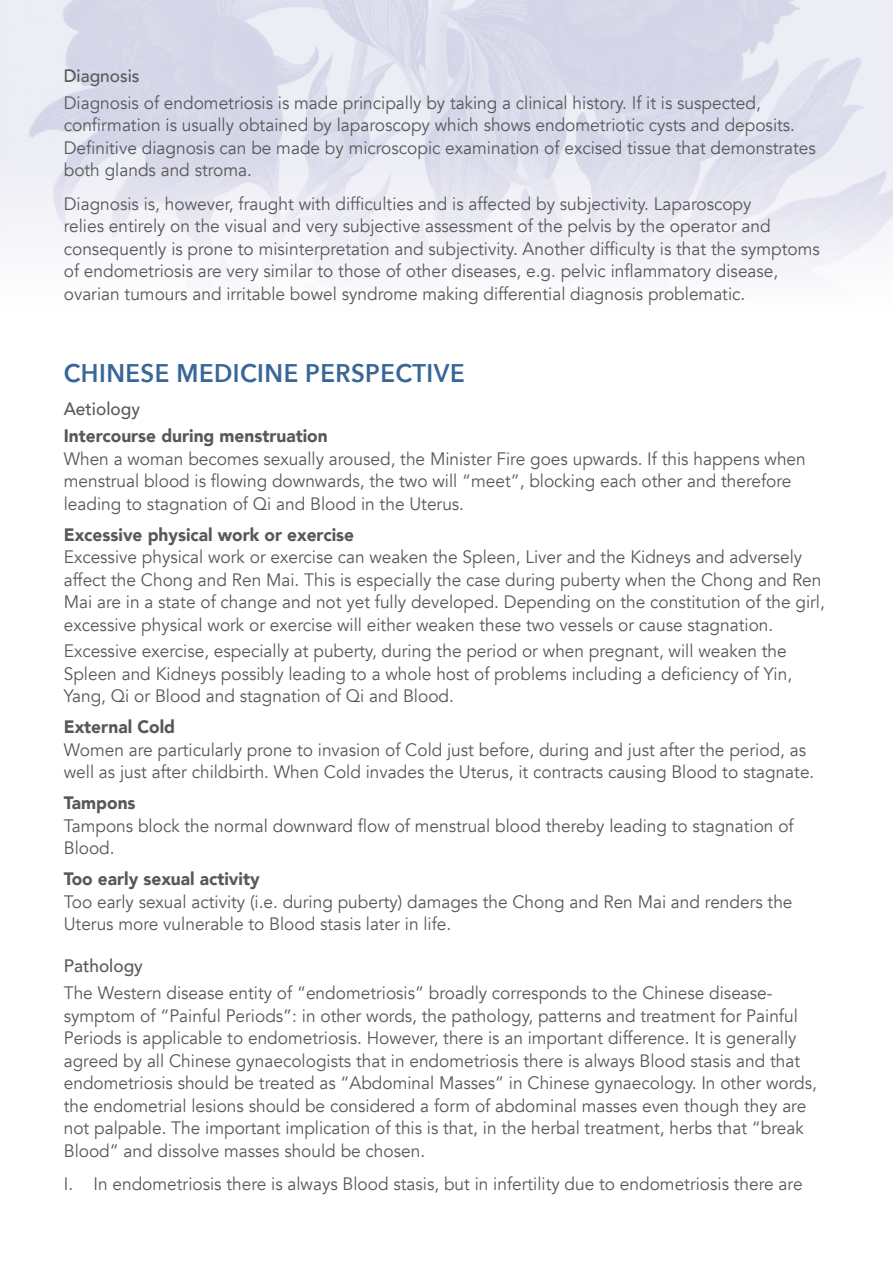
<style>
.page{position:relative;width:893px;height:1263px;background:#fff}
.page>*{position:absolute;margin:0;border:0;box-sizing:border-box;transform-origin:0 0}
.t1{font:600 25.5px "Avenir Next";letter-spacing:.02em;color:#386797;scale:.94 1}
.t2{font:18px/22.5px "Avenir";color:#57585a;scale:.96 1}
.t3{font:900 18px "Avenir";color:#57585a;scale:.96 1}
.t4{font:500 18px "Avenir";color:#57585a;scale:.96 1}
</style>
<div class="page">
<img style="left:7px;top:0;width:886px;height:273px">
<p class="t4" style="left:64px;top:60px;width:81px">Diagnosis</p>
<p class="t2" style="left:64px;top:91px;width:785px">Diagnosis of endometriosis is made principally by taking a clinical history. If it is suspected, confirmation is usually obtained by laparoscopy which shows endometriotic cysts and deposits.<br>Definitive diagnosis can be made by microscopic examination of excised tissue that demonstrates both glands and stroma.</p>
<p class="t2" style="left:64px;top:192px;width:789px">Diagnosis is, however, fraught with difficulties and is affected by subjectivity. Laparoscopy<br>relies entirely on the visual and very subjective assessment of the pelvis by the operator and consequently is prone to misinterpretation and subjectivity. Another difficulty is that the symptoms of endometriosis are very similar to those of other diseases, e.g. pelvic inflammatory disease, ovarian tumours and irritable bowel syndrome making differential diagnosis problematic.</p>
<p class="t1" style="left:64px;top:351px;width:428px">CHINESE MEDICINE PERSPECTIVE</p>
<p class="t4" style="left:64px;top:393px;width:81px">Aetiology</p>
<p class="t3" style="left:64px;top:420px;width:276px">Intercourse during menstruation</p>
<p class="t2" style="left:64px;top:447px;width:774px">When a woman becomes sexually aroused, the Minister Fire goes upwards. If this happens when menstrual blood is flowing downwards, the two will “meet”, blocking each other and therefore leading to stagnation of Qi and Blood in the Uterus.</p>
<p class="t3" style="left:64px;top:519px;width:304px">Excessive physical work or exercise</p>
<p class="t2" style="left:64px;top:546px;width:794px">Excessive physical work or exercise can weaken the Spleen, Liver and the Kidneys and adversely affect the Chong and Ren Mai. This is especially the case during puberty when the Chong and Ren Mai are in a state of change and not yet fully developed. Depending on the constitution of the girl, excessive physical work or exercise will either weaken these two vessels or cause stagnation.</p>
<p class="t2" style="left:64px;top:640px;width:760px">Excessive exercise, especially at puberty, during the period or when pregnant, will weaken the<br>Spleen and Kidneys possibly leading to a whole host of problems including a deficiency of Yin,<br>Yang, Qi or Blood and stagnation of Qi and Blood.</p>
<p class="t3" style="left:64px;top:712px;width:117px">External Cold</p>
<p class="t2" style="left:64px;top:739px;width:783px">Women are particularly prone to invasion of Cold just before, during and just after the period, as well as just after childbirth. When Cold invades the Uterus, it contracts causing Blood to stagnate.</p>
<p class="t3" style="left:64px;top:788px;width:76px">Tampons</p>
<p class="t2" style="left:64px;top:815px;width:762px">Tampons block the normal downward flow of menstrual blood thereby leading to stagnation of<br>Blood.</p>
<p class="t3" style="left:64px;top:864px;width:206px">Too early sexual activity</p>
<p class="t2" style="left:64px;top:891px;width:761px">Too early sexual activity (i.e. during puberty) damages the Chong and Ren Mai and renders the<br>Uterus more vulnerable to Blood stasis later in life.</p>
<p class="t4" style="left:64px;top:950px;width:84px">Pathology</p>
<p class="t2" style="left:64px;top:982px;width:786px">The Western disease entity of “endometriosis” broadly corresponds to the Chinese disease&shy;symptom of “Painful Periods”: in other words, the pathology, patterns and treatment for Painful Periods is applicable to endometriosis. However, there is an important difference. It is generally agreed by all Chinese gynaecologists that in endometriosis there is always Blood stasis and that endometriosis should be treated as “Abdominal Masses” in Chinese gynaecology. In other words, the endometrial lesions should be considered a form of abdominal masses even though they are not palpable. The important implication of this is that, in the herbal treatment, herbs that “break Blood” and dissolve masses should be chosen.</p>
<p class="t2" style="left:64px;top:1173px;width:771px">I. In endometriosis there is always Blood stasis, but in infertility due to endometriosis there are</p>
</div>
